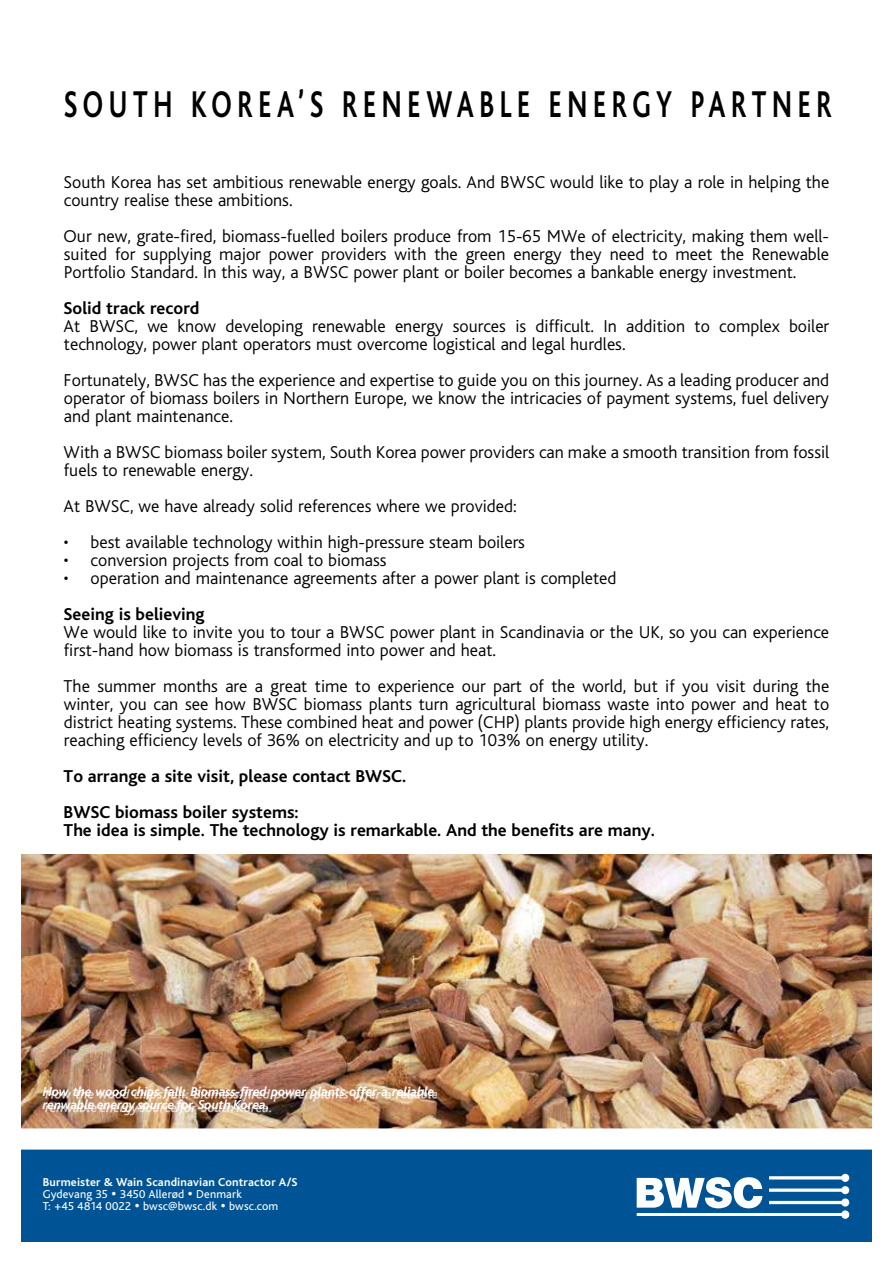
<style>
.page{position:relative;width:893px;height:1263px;background:#fff}
.page>*{position:absolute;margin:0;border:0;box-sizing:border-box;transform-origin:0 0}
.t1{font:700 39px "Bliss";letter-spacing:.205em;color:#000;scale:.7 1}
.t2{font:300 18px/18px "Bliss";color:#000}
.t3{font:700 18px/36px "Bliss";color:#000}
.t4{font:italic 700 13.5px/13.5px "Bliss";letter-spacing:-.005em;color:#fff}
.t5{font:12px/12px "Bliss";letter-spacing:.015em;color:#fff}
.s1{font-weight:700}
</style>
<div class="page">
<div style="left:21px;top:1149px;width:851px;height:93px;background:#005496"></div>
<hr style="left:769px;top:1176px;width:73px;height:3px;background:#fff">
<div style="left:841px;top:1174px;width:8px;height:8px;background:#fff;border-radius:50%"></div>
<svg style="left:637px;top:1177px;width:212px;height:42px"></svg>
<img style="left:21px;top:854px;width:851px;height:274px">
<div style="left:46px;top:1089px;width:391px;height:26px;background:#fff;opacity:.75"></div>
<h1 class="t1" style="left:64px;top:84px;width:1099px">SOUTH KOREA’S RENEWABLE ENERGY PARTNER</h1>
<p class="t2" style="left:64px;top:174px;width:767px">South Korea has set ambitious renewable energy goals. And BWSC would like to play a role in helping the country realise these ambitions.</p>
<p class="t2" style="left:64px;top:228px;width:767px;text-align:justify">Our new, grate-fired, biomass-fuelled boilers produce from 15-65 MWe of electricity, making them well&shy;suited for supplying major power providers with the green energy they need to meet the Renewable Portfolio Standard. In this way, a BWSC power plant or boiler becomes a bankable energy investment.</p>
<p class="t3" style="left:64px;top:291px;width:137px">Solid track record</p>
<p class="t2" style="left:64px;top:318px;width:767px">At BWSC, we know developing renewable energy sources is difficult. In addition to complex boiler technology, power plant operators must overcome logistical and legal hurdles.</p>
<p class="t2" style="left:64px;top:372px;width:767px;text-align:justify">Fortunately, BWSC has the experience and expertise to guide you on this journey. As a leading producer and operator of biomass boilers in Northern Europe, we know the intricacies of payment systems, fuel delivery and plant maintenance.</p>
<p class="t2" style="left:64px;top:444px;width:767px">With a BWSC biomass boiler system, South Korea power providers can make a smooth transition from fossil fuels to renewable energy.</p>
<p class="t2" style="left:64px;top:498px;width:455px">At BWSC, we have already solid references where we provided:</p>
<p class="t2" style="left:64px;top:534px;width:463px">• best available technology within high-pressure steam boilers</p>
<p class="t2" style="left:64px;top:552px;width:324px">• conversion projects from coal to biomass</p>
<p class="t2" style="left:64px;top:570px;width:554px">• operation and maintenance agreements after a power plant is completed</p>
<p class="t3" style="left:64px;top:597px;width:143px">Seeing is believing</p>
<p class="t2" style="left:64px;top:624px;width:767px">We would like to invite you to tour a BWSC power plant in Scandinavia or the UK, so you can experience first-hand how biomass is transformed into power and heat.</p>
<p class="t2" style="left:64px;top:678px;width:767px;text-align:justify">The summer months are a great time to experience our part of the world, but if you visit during the winter, you can see how BWSC biomass plants turn agricultural biomass waste into power and heat to district heating systems. These combined heat and power (CHP) plants provide high energy efficiency rates, reaching efficiency levels of 36% on electricity and up to 103% on energy utility.</p>
<p class="t3" style="left:64px;top:759px;width:344px">To arrange a site visit, please contact BWSC.<br>BWSC biomass boiler systems:</p>
<p class="t3" style="left:64px;top:813px;width:593px">The idea is simple. The technology is remarkable. And the benefits are many.</p>
<p class="t4" style="left:43px;top:1085px;width:393px">How the wood chips fall: Biomass-fired power plants offer a reliable renwable energy source for South Korea.</p>
<p class="t5" style="left:43px;top:1176px;width:256px"><span class="s1">Burmeister &amp; Wain Scandinavian Contractor A/S<br></span>Gydevang 35 • 3450 Allerød • Denmark<br>T: +45 4814 0022 • bwsc@bwsc.dk • bwsc.com</p>
</div>
